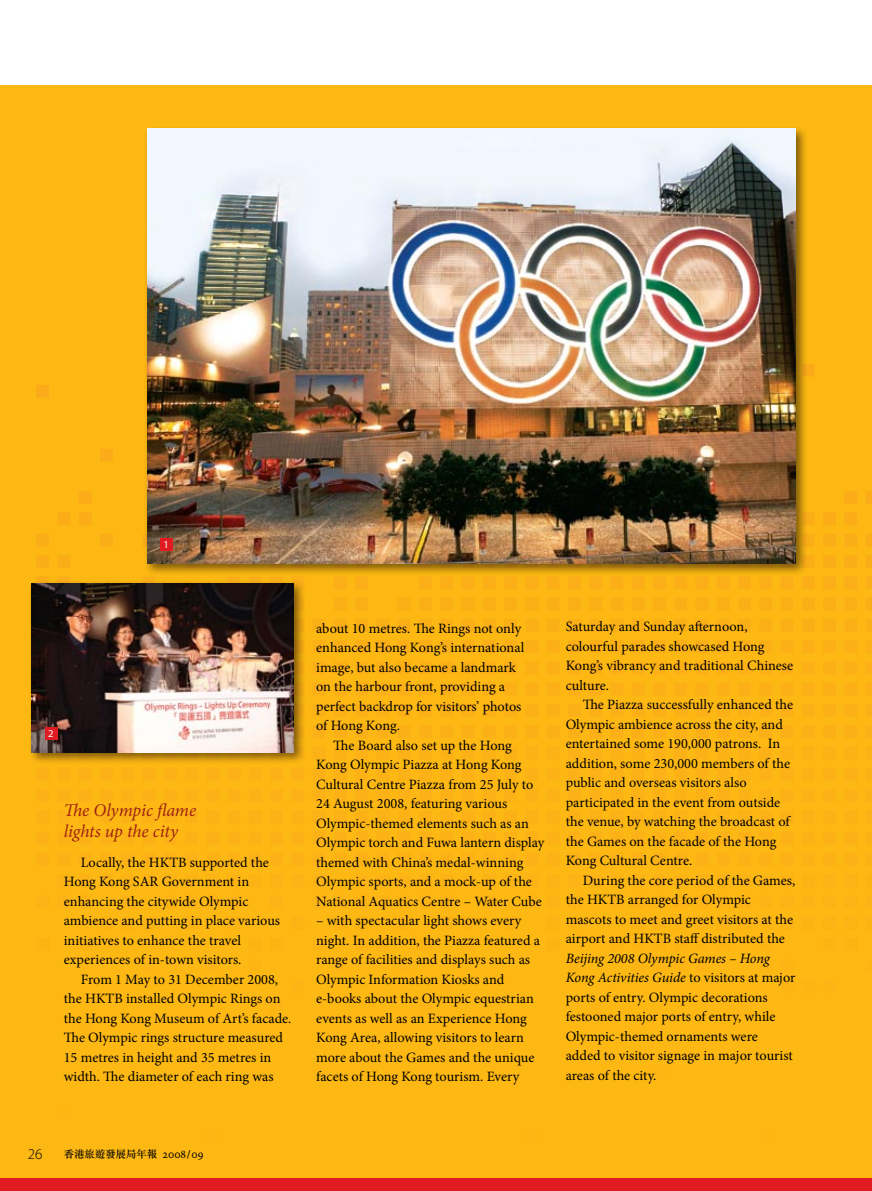
<style>
.page{position:relative;width:872px;height:1191px;background:#fff}
.page>*{position:absolute;margin:0;border:0;box-sizing:border-box;transform-origin:0 0}
.t1{font:italic 18px/21px "Minion Pro";letter-spacing:-.01em;color:#9f2214}
.t2{font:300 15px "Myriad Pro";color:#000}
.t3{font:14.25px/19.5px "Minion Pro";letter-spacing:-.005em;color:#000}
.t4{font:500 10.5px "M Sung HK";letter-spacing:-.01em;color:#000}
.t5{font:10.5px "Myriad Pro";color:#fff}
.s1{font-family:"Minion MM SC 367 585 8";font-weight:400;font-size:12px}
.s2{font-style:italic}
</style>
<div class="page">
<div style="left:0;top:85px;width:872px;height:1106px;background:#fdb813"></div>
<svg style="left:37px;top:364px;width:835px;height:200px"></svg>
<div style="left:143px;top:125px;width:665px;height:451px;background:#000;opacity:.5"></div>
<img style="left:147px;top:129px;width:648px;height:434px">
<div style="left:28px;top:579px;width:278px;height:186px;background:#000;opacity:.5"></div>
<img style="left:32px;top:583px;width:261px;height:170px">
<div style="left:160px;top:538px;width:13px;height:13px;background:#e11b22"></div>
<div style="left:45px;top:727px;width:12px;height:13px;background:#e11b22"></div>
<div style="left:0;top:1178px;width:872px;height:13px;background:#e11b22"></div>
<p class="t5" style="left:164px;top:539px;width:7px">1</p>
<p class="t5" style="left:48px;top:728px;width:7px">2</p>
<p class="t1" style="left:64px;top:799px;width:134px">The Olympic flame lights up the city</p>
<p class="t3" style="left:64px;top:852px;width:218px;text-indent:17px">Locally, the HKTB supported the<br>Hong Kong SAR Government in enhancing the citywide Olympic ambience and putting in place various initiatives to enhance the travel experiences of in-town visitors.</p>
<p class="t3" style="left:64px;top:969px;width:229px;text-indent:17px">From 1 May to 31 December 2008, the HKTB installed Olympic Rings on the Hong Kong Museum of Art’s facade.<br>The Olympic rings structure measured 15 metres in height and 35 metres in width. The diameter of each ring was</p>
<p class="t2" style="left:28px;top:1145px;width:16px">26</p>
<p class="t4" style="left:64px;top:1147px;width:141px">香港旅遊發展局年報 <span class="s1">2008/09</span></p>
<p class="t3" style="left:316px;top:618px;width:210px">about 10 metres. The Rings not only enhanced Hong Kong’s international image, but also became a landmark on the harbour front, providing a perfect backdrop for visitors’ photos of Hong Kong.</p>
<p class="t3" style="left:316px;top:735px;width:230px;text-indent:17px">The Board also set up the Hong Kong Olympic Piazza at Hong Kong Cultural Centre Piazza from 25 July to 24 August 2008, featuring various Olympic-themed elements such as an Olympic torch and Fuwa lantern display themed with China’s medal-winning Olympic sports, and a mock-up of the National Aquatics Centre – Water Cube</p>
<p class="t3" style="left:316px;top:911px;width:225px">– with spectacular light shows every night. In addition, the Piazza featured a range of facilities and displays such as Olympic Information Kiosks and e-books about the Olympic equestrian events as well as an Experience Hong Kong Area, allowing visitors to learn more about the Games and the unique facets of Hong Kong tourism. Every</p>
<p class="t3" style="left:566px;top:617px;width:229px">Saturday and Sunday afternoon, colourful parades showcased Hong<br>Kong’s vibrancy and traditional Chinese culture.</p>
<p class="t3" style="left:566px;top:695px;width:229px;text-indent:17px">The Piazza successfully enhanced the Olympic ambience across the city, and entertained some 190,000 patrons. In addition, some 230,000 members of the public and overseas visitors also participated in the event from outside the venue, by watching the broadcast of the Games on the facade of the Hong Kong Cultural Centre.</p>
<p class="t3" style="left:566px;top:870px;width:231px;text-indent:17px">During the core period of the Games, the HKTB arranged for Olympic mascots to meet and greet visitors at the airport and HKTB staff distributed the</p>
<p class="t3" style="left:566px;top:948px;width:231px"><span class="s2">Beijing 2008 Olympic Games – Hong Kong Activities Guide</span> to visitors at major ports of entry. Olympic decorations festooned major ports of entry, while Olympic-themed ornaments were added to visitor signage in major tourist areas of the city.</p>
</div>
